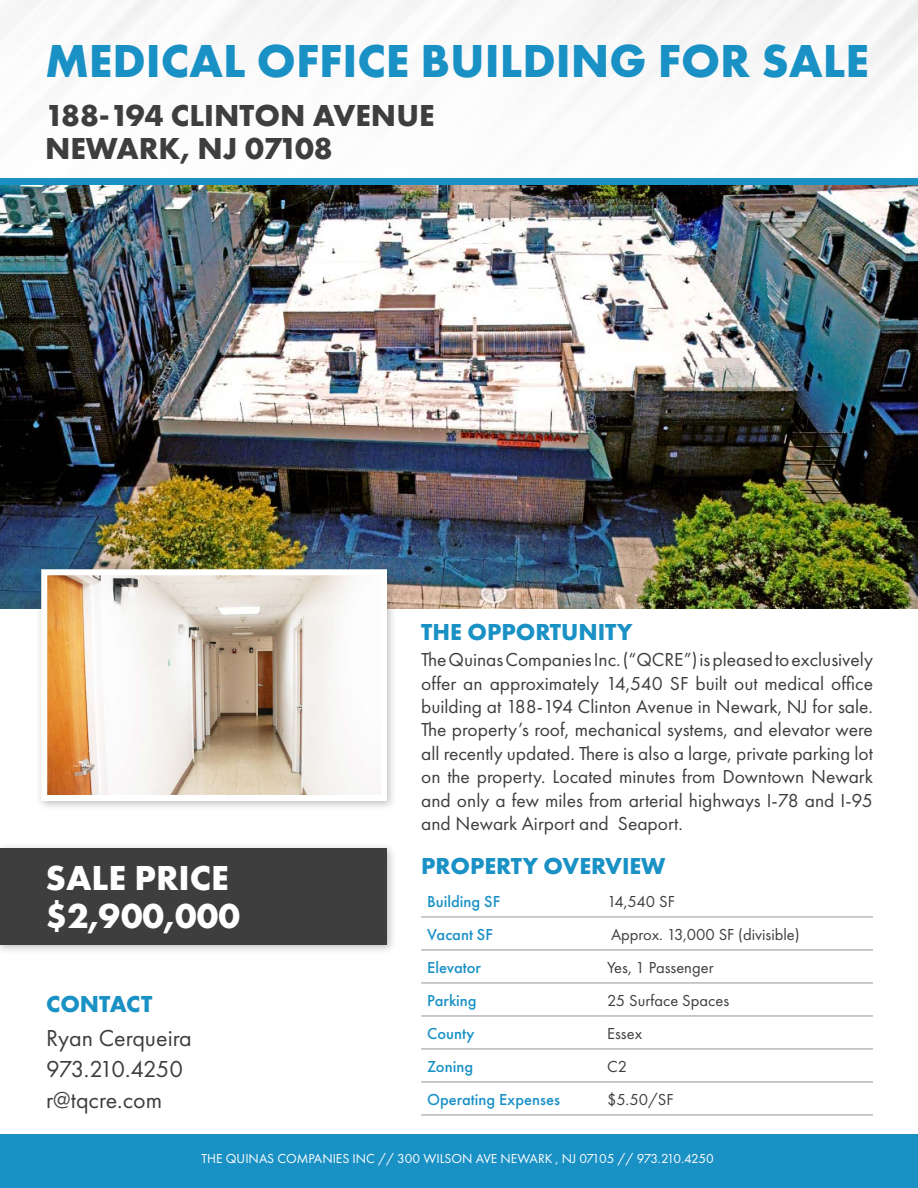
<style>
.page{position:relative;width:918px;height:1188px;background:#fff}
.page>*{position:absolute;margin:0;border:0;box-sizing:border-box;transform-origin:0 0}
.SUBHEADER{font:700 48px "Futura PT";color:#1a91c5}
.SUBHEADER-2{font:700 36px "Futura PT";color:#fff}
.SUBHEADER-3{font:700 31.5px "Futura PT";color:#3e3e3f}
.SUBHEADER-4{font:700 24px "Futura PT";color:#1a91c5}
.TEXT{font:24px "Futura PT";color:#3e3e3f}
.TEXT-2{font:24px "Futura PT";letter-spacing:-.05em;color:#3e3e3f}
.TEXT-3{font:19.5px/23.4px "Futura PT";color:#3e3e3f;text-align:justify}
.TEXT-4{font:16.5px "Futura PT";color:#3e3e3f}
.TEXT-5{font:500 16.5px "Futura PT";color:#1a91c5}
.t1{font:13.5px "Futura PT";color:#fff}
</style>
<div class="page">
<div style="left:1px;top:1134px;width:917px;height:54px;background:#1a91c5"></div>
<div style="left:1px;top:178px;width:917px;height:7px;background:#1a91c5"></div>
<img style="left:1px;top:185px;width:917px;height:424px">
<hr style="left:421px;top:917px;width:180px;height:1px;background:#939598">
<hr style="left:601px;top:917px;width:272px;height:1px;background:#939598">
<hr style="left:421px;top:950px;width:180px;height:1px;background:#939598">
<hr style="left:601px;top:950px;width:272px;height:1px;background:#939598">
<hr style="left:421px;top:983px;width:180px;height:1px;background:#939598">
<hr style="left:601px;top:983px;width:272px;height:1px;background:#939598">
<hr style="left:421px;top:1016px;width:180px;height:1px;background:#939598">
<hr style="left:601px;top:1016px;width:272px;height:1px;background:#939598">
<hr style="left:421px;top:1049px;width:180px;height:1px;background:#939598">
<hr style="left:601px;top:1049px;width:272px;height:1px;background:#939598">
<hr style="left:421px;top:1082px;width:180px;height:1px;background:#939598">
<hr style="left:601px;top:1082px;width:272px;height:1px;background:#939598">
<hr style="left:421px;top:1115px;width:180px;height:1px;background:#939598">
<hr style="left:601px;top:1115px;width:272px;height:1px;background:#939598">
<div style="left:0;top:842px;width:398px;height:113px;background:#231f20;opacity:.28"></div>
<div style="left:0;top:848px;width:387px;height:97px;background:#3e3e3f"></div>
<div style="left:35px;top:563px;width:362px;height:248px;background:#231f20;opacity:.28"></div>
<img style="left:48px;top:576px;width:332px;height:218px">
<div style="left:41px;top:569px;width:346px;height:232px;border:6px solid #fff"></div>
<p class="SUBHEADER" style="left:45px;top:30px;width:826px">MEDICAL OFFICE BUILDING FOR SALE</p>
<p class="SUBHEADER-3" style="left:45px;top:95px;width:391px">188-194 CLINTON AVENUE</p>
<p class="SUBHEADER-3" style="left:45px;top:128px;width:289px">NEWARK, NJ 07108</p>
<p class="SUBHEADER-4" style="left:421px;top:617px;width:213px">THE OPPORTUNITY</p>
<p class="SUBHEADER-2" style="left:45px;top:855px;width:185px">SALE PRICE</p>
<p class="SUBHEADER-2" style="left:45px;top:892px;width:196px">$2,900,000</p>
<p class="SUBHEADER-4" style="left:46px;top:989px;width:108px">CONTACT</p>
<p class="TEXT" style="left:46px;top:1024px;width:147px">Ryan Cerqueira</p>
<p class="TEXT-2" style="left:46px;top:1055px;width:138px">973.210.4250</p>
<p class="TEXT" style="left:46px;top:1086px;width:118px">r@tqcre.com</p>
<p class="TEXT-3" style="left:421px;top:648px;width:453px">The Quinas Companies Inc. (“QCRE”) is pleased to exclusively offer an approximately 14,540 SF built out medical office building at 188-194 Clinton Avenue in Newark, NJ for sale.<br>The property’s roof, mechanical systems, and elevator were all recently updated. There is also a large, private parking lot on the property. Located minutes from Downtown Newark and only a few miles from arterial highways I-78 and I-95 and Newark Airport and Seaport.</p>
<p class="SUBHEADER-4" style="left:421px;top:851px;width:246px">PROPERTY OVERVIEW</p>
<p class="TEXT-5" style="left:427px;top:891px;width:74px">Building SF</p>
<p class="TEXT-4" style="left:607px;top:891px;width:69px">14,540 SF</p>
<p class="TEXT-5" style="left:427px;top:924px;width:67px">Vacant SF</p>
<p class="TEXT-4" style="left:611px;top:924px;width:190px">Approx. 13,000 SF (divisible)</p>
<p class="TEXT-5" style="left:427px;top:957px;width:55px">Elevator</p>
<p class="TEXT-4" style="left:607px;top:957px;width:108px">Yes, 1 Passenger</p>
<p class="TEXT-5" style="left:427px;top:990px;width:51px">Parking</p>
<p class="TEXT-4" style="left:607px;top:990px;width:123px">25 Surface Spaces</p>
<p class="TEXT-5" style="left:427px;top:1023px;width:49px">County</p>
<p class="TEXT-4" style="left:607px;top:1023px;width:36px">Essex</p>
<p class="TEXT-5" style="left:427px;top:1056px;width:47px">Zoning</p>
<p class="TEXT-4" style="left:607px;top:1056px;width:22px">C2</p>
<p class="TEXT-5" style="left:427px;top:1089px;width:134px">Operating Expenses</p>
<p class="TEXT-4" style="left:607px;top:1089px;width:68px">$5.50/SF</p>
<p class="t1" style="left:202px;top:1151px;width:514px">THE QUINAS COMPANIES INC // 300 WILSON AVE NEWARK , NJ 07105 // 973.210.4250</p>
</div>
